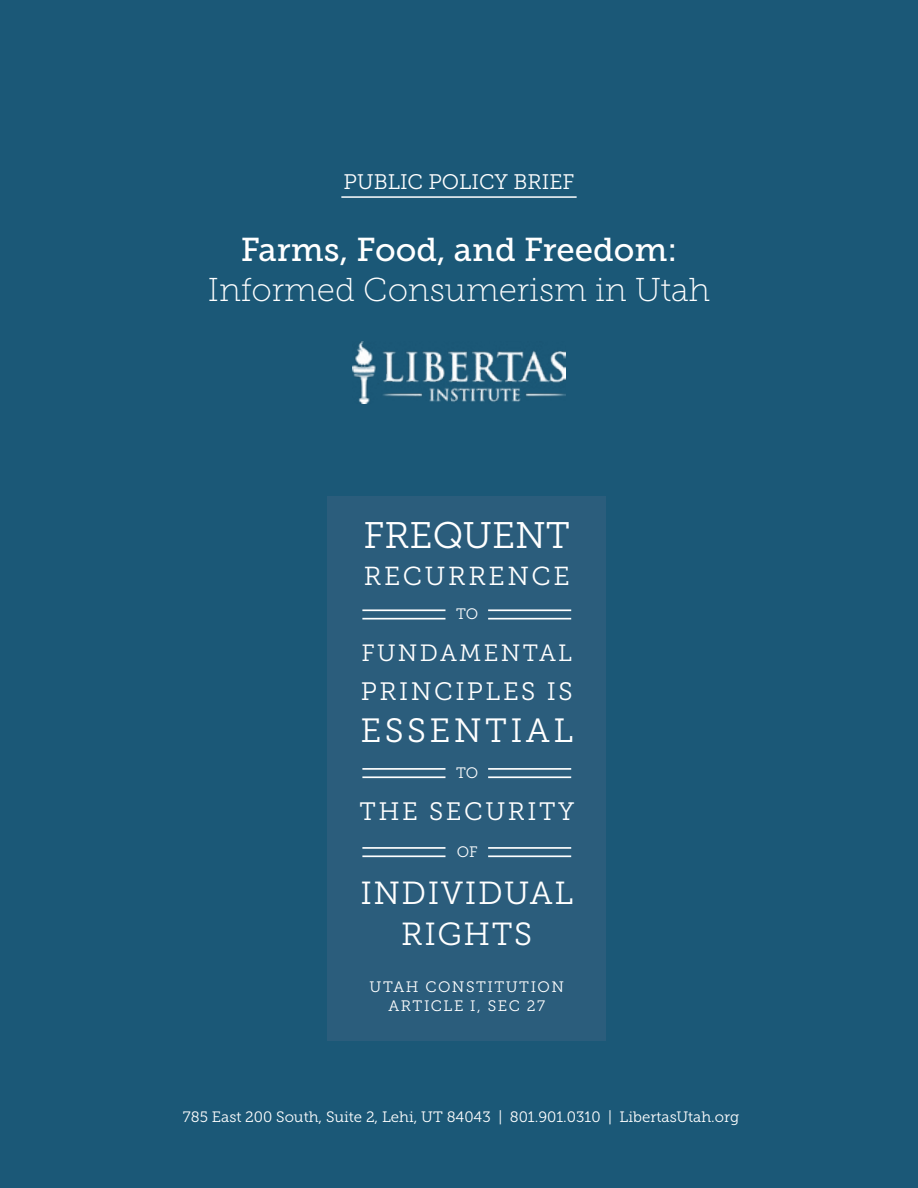
<style>
.page{position:relative;width:918px;height:1188px;background:#1b5877}
.page>*{position:absolute;margin:0;border:0;box-sizing:border-box;transform-origin:0 0}
.t1{font:36.9px "Museo Slab 300";color:#fff}
.t2{font:33.6px "Museo Slab 300";letter-spacing:.1em;color:#fff}
.t3{font:33px "Museo Slab 100";color:#fff}
.t4{font:33px "Museo Slab 500";color:#fff}
.t5{font:31.95px/41.1px "Museo Slab 300";letter-spacing:.05em;color:#fff;text-align:center}
.t6{font:25.95px "Museo Slab 300";letter-spacing:.1em;color:#fff}
.t7{font:25.2px "Museo Slab 300";letter-spacing:.1em;color:#fff}
.t8{font:23.55px "Museo Slab 300";letter-spacing:.1em;color:#fff}
.t9{font:21px "Museo Slab 300";color:#fff}
.t10{font:15.15px/18.1px "Museo Slab 300";letter-spacing:.1em;color:#fff;text-align:center}
.t11{font:15px "Museo Slab 300";color:#fff}
</style>
<div class="page">
<img style="left:352px;top:342px;width:214px;height:62px">
<hr style="left:341px;top:196px;width:236px;height:2px;background:#fff">
<div style="left:327px;top:496px;width:279px;height:544px;background:#2b5d7c"></div>
<hr style="left:362px;top:609px;width:83px;height:2px;background:#fff">
<hr style="left:362px;top:618px;width:83px;height:2px;background:#fff">
<hr style="left:488px;top:609px;width:83px;height:2px;background:#fff">
<hr style="left:488px;top:618px;width:83px;height:2px;background:#fff">
<hr style="left:362px;top:768px;width:83px;height:2px;background:#fff">
<hr style="left:362px;top:776px;width:83px;height:2px;background:#fff">
<hr style="left:488px;top:768px;width:83px;height:2px;background:#fff">
<hr style="left:488px;top:776px;width:83px;height:2px;background:#fff">
<hr style="left:362px;top:847px;width:83px;height:2px;background:#fff">
<hr style="left:362px;top:855px;width:83px;height:2px;background:#fff">
<hr style="left:488px;top:847px;width:83px;height:2px;background:#fff">
<hr style="left:488px;top:855px;width:83px;height:2px;background:#fff">
<h3 class="t9" style="left:344px;top:170px;width:232px">PUBLIC POLICY BRIEF</h3>
<h3 class="t4" style="left:241px;top:231px;width:438px">Farms, Food, and Freedom:</h3>
<h3 class="t3" style="left:208px;top:271px;width:503px">Informed Consumerism in Utah</h3>
<h1 class="t1" style="left:364px;top:515px;width:208px">FREQUENT</h1>
<h3 class="t6" style="left:364px;top:562px;width:208px">RECURRENCE</h3>
<p class="t10" style="left:456px;top:605px;width:24px">TO</p>
<h3 class="t8" style="left:361px;top:640px;width:212px">FUNDAMENTAL</h3>
<h3 class="t7" style="left:361px;top:677px;width:213px">PRINCIPLES IS</h3>
<h2 class="t2" style="left:360px;top:712px;width:214px">ESSENTIAL</h2>
<p class="t10" style="left:456px;top:764px;width:24px">TO</p>
<h3 class="t7" style="left:359px;top:798px;width:216px">THE SECURITY</h3>
<p class="t10" style="left:457px;top:843px;width:22px">OF</p>
<h3 class="t5" style="left:360px;top:873px;width:214px">INDIVIDUAL<br>RIGHTS</h3>
<p class="t10" style="left:370px;top:978px;width:196px">UTAH CONSTITUTION<br>ARTICLE I, SEC 27</p>
<p class="t11" style="left:183px;top:1109px;width:558px">785 East 200 South, Suite 2, Lehi, UT 84043 | 801.901.0310 | LibertasUtah.org</p>
</div>
